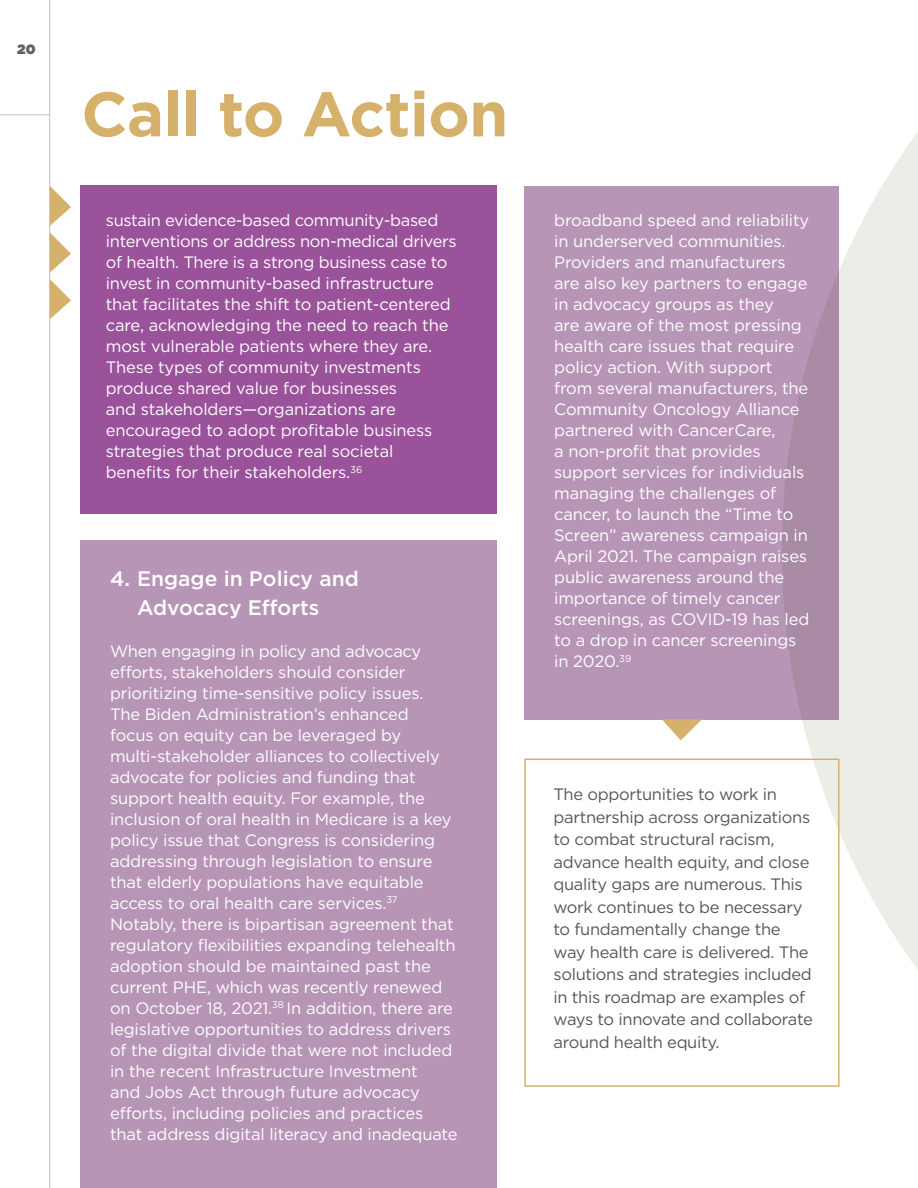
<style>
.page{position:relative;width:918px;height:1188px;background:#fff}
.page>*{position:absolute;margin:0;border:0;box-sizing:border-box;transform-origin:0 0}
.t1{font:700 62.7px "Gotham";letter-spacing:-.01em;color:#d6b16b}
.t2{font:500 21px/28.5px "Gotham";color:#fff}
.t3{font:16.5px/21px "Gotham";letter-spacing:-.01em;color:#fff}
.t4{font:16.5px/22.5px "Gotham";letter-spacing:-.02em;color:#58565b}
.t5{font:900 13.5px "Gotham";color:#606162}
</style>
<div class="page">
<hr style="left:49px;top:0;width:1px;height:1188px;background:#c7c1bc">
<hr style="left:0;top:115px;width:49px;height:1px;background:#c7c1bc">
<div style="left:524px;top:186px;width:315px;height:533px;background:#b795b7"></div>
<div style="left:80px;top:186px;width:417px;height:328px;background:#9a529a"></div>
<div style="left:80px;top:541px;width:417px;height:647px;background:#b795b7"></div>
<svg style="left:50px;top:279px;width:21px;height:40px"></svg>
<svg style="left:50px;top:232px;width:21px;height:41px"></svg>
<svg style="left:50px;top:186px;width:21px;height:40px"></svg>
<svg style="left:782px;top:132px;width:136px;height:838px;fill:#ebeee7"></svg>
<div style="left:524px;top:759px;width:316px;height:328px;border:2px solid #d6b16b"></div>
<svg style="left:662px;top:719px;width:40px;height:21px"></svg>
<p class="t5" style="left:17px;top:40px;width:20px">20</p>
<h1 class="t1" style="left:81px;top:73px;width:428px">Call to Action</h1>
<p class="t3" style="left:106px;top:209px;width:352px">sustain evidence-based community-based interventions or address non-medical drivers of health. There is a strong business case to invest in community-based infrastructure that facilitates the shift to patient-centered care, acknowledging the need to reach the most vulnerable patients where they are.<br>These types of community investments produce shared value for businesses<br>and stakeholders—organizations are encouraged to adopt profitable business strategies that produce real societal benefits for their stakeholders.<sup>36</sup></p>
<p class="t2" style="left:137px;top:564px;width:223px;text-indent:-27px">4. Engage in Policy and<br>Advocacy Efforts</p>
<p class="t3" style="left:110px;top:640px;width:349px">When engaging in policy and advocacy efforts, stakeholders should consider prioritizing time-sensitive policy issues.<br>The Biden Administration’s enhanced<br>focus on equity can be leveraged by multi-stakeholder alliances to collectively advocate for policies and funding that support health equity. For example, the inclusion of oral health in Medicare is a key policy issue that Congress is considering addressing through legislation to ensure that elderly populations have equitable access to oral health care services.<sup>37<br></sup>Notably, there is bipartisan agreement that regulatory flexibilities expanding telehealth adoption should be maintained past the current PHE, which was recently renewed on October 18, 2021.<sup>38</sup> In addition, there are legislative opportunities to address drivers of the digital divide that were not included in the recent Infrastructure Investment<br>and Jobs Act through future advocacy efforts, including policies and practices that address digital literacy and inadequate</p>
<p class="t3" style="left:554px;top:209px;width:257px">broadband speed and reliability in underserved communities.<br>Providers and manufacturers are also key partners to engage in advocacy groups as they<br>are aware of the most pressing health care issues that require policy action. With support from several manufacturers, the<br>Community Oncology Alliance partnered with CancerCare,<br>a non-profit that provides support services for individuals managing the challenges of cancer, to launch the “Time to<br>Screen” awareness campaign in<br>April 2021. The campaign raises public awareness around the importance of timely cancer screenings, as COVID-19 has led to a drop in cancer screenings in 2020.<sup>39</sup></p>
<p class="t4" style="left:553px;top:783px;width:261px">The opportunities to work in partnership across organizations to combat structural racism, advance health equity, and close quality gaps are numerous. This work continues to be necessary to fundamentally change the way health care is delivered. The solutions and strategies included in this roadmap are examples of ways to innovate and collaborate around health equity.</p>
</div>
